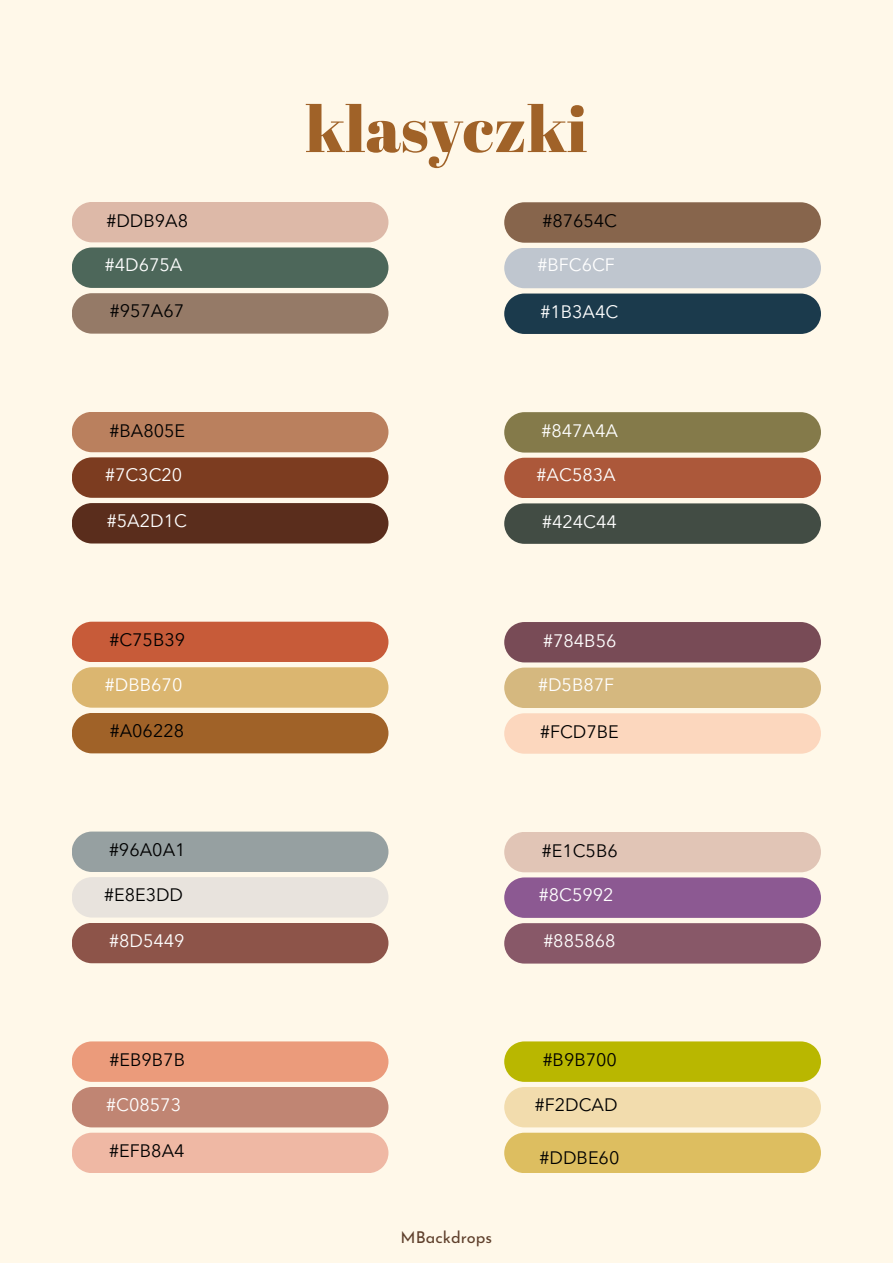
<style>
.page{position:relative;width:893px;height:1264px;background:#fff}
.page>*{position:absolute;margin:0;border:0;box-sizing:border-box;transform-origin:0 0}
.t1{font:64.2px "Abril Fatface";color:#a06228}
.t2{font:17.85px "Avenir Next LT Pro";color:#000}
.t3{font:17.85px "Avenir Next LT Pro";color:#fff}
.t4{font:16.35px "Josefin Sans";color:#5f402c}
</style>
<div class="page">
<div style="left:0;top:0;width:892px;height:1262px;background:#fff8e9"></div>
<svg style="left:72px;top:202px;width:316px;height:131px;background:#9f9484"></svg>
<svg style="left:72px;top:412px;width:316px;height:131px;background:#925f46"></svg>
<svg style="left:72px;top:621px;width:316px;height:86px;background:#d59262"></svg>
<div style="left:72px;top:713px;width:316px;height:40px;background:#a06228"></div>
<svg style="left:72px;top:831px;width:316px;height:132px;background:#b7a7a0"></svg>
<svg style="left:72px;top:1041px;width:316px;height:132px;background:#e1a690"></svg>
<svg style="left:504px;top:202px;width:316px;height:132px;background:#848483"></svg>
<svg style="left:504px;top:412px;width:316px;height:132px;background:#896f54"></svg>
<svg style="left:504px;top:622px;width:316px;height:131px;background:#c8a790"></svg>
<svg style="left:504px;top:832px;width:316px;height:85px;background:#bc98a9"></svg>
<div style="left:504px;top:923px;width:316px;height:40px;background:#885868"></div>
<svg style="left:504px;top:1041px;width:316px;height:132px;background:#dccb68"></svg>
<p class="t1" style="left:305px;top:84px;width:283px">klasyczki</p>
<p class="t2" style="left:106px;top:213px;width:83px">#DDB9A8</p>
<p class="t2" style="left:542px;top:213px;width:76px">#87654C</p>
<p class="t3" style="left:105px;top:257px;width:79px">#4D675A</p>
<p class="t3" style="left:537px;top:258px;width:79px">#BFC6CF</p>
<p class="t2" style="left:110px;top:304px;width:76px">#957A67</p>
<p class="t3" style="left:540px;top:304px;width:79px">#1B3A4C</p>
<p class="t2" style="left:109px;top:423px;width:77px">#BA805E</p>
<p class="t3" style="left:541px;top:423px;width:78px">#847A4A</p>
<p class="t3" style="left:105px;top:467px;width:79px">#7C3C20</p>
<p class="t3" style="left:536px;top:468px;width:81px">#AC583A</p>
<p class="t3" style="left:107px;top:514px;width:82px">#5A2D1C</p>
<p class="t3" style="left:542px;top:514px;width:76px">#424C44</p>
<p class="t2" style="left:109px;top:633px;width:77px">#C75B39</p>
<p class="t3" style="left:543px;top:633px;width:75px">#784B56</p>
<p class="t3" style="left:105px;top:677px;width:79px">#DBB670</p>
<p class="t3" style="left:538px;top:677px;width:78px">#D5B87F</p>
<p class="t2" style="left:110px;top:723px;width:76px">#A06228</p>
<p class="t2" style="left:540px;top:724px;width:80px">#FCD7BE</p>
<p class="t2" style="left:109px;top:842px;width:78px">#96A0A1</p>
<p class="t2" style="left:541px;top:843px;width:77px">#E1C5B6</p>
<p class="t2" style="left:104px;top:887px;width:80px">#E8E3DD</p>
<p class="t3" style="left:538px;top:887px;width:76px">#8C5992</p>
<p class="t3" style="left:109px;top:933px;width:77px">#8D5449</p>
<p class="t3" style="left:543px;top:933px;width:74px">#885868</p>
<p class="t2" style="left:110px;top:1052px;width:77px">#EB9B7B</p>
<p class="t2" style="left:542px;top:1052px;width:76px">#B9B700</p>
<p class="t3" style="left:106px;top:1097px;width:76px">#C08573</p>
<p class="t2" style="left:534px;top:1097px;width:84px">#F2DCAD</p>
<p class="t2" style="left:109px;top:1143px;width:77px">#EFB8A4</p>
<p class="t2" style="left:539px;top:1150px;width:81px">#DDBE60</p>
<p class="t4" style="left:400px;top:1230px;width:93px">MBackdrops</p>
</div>
